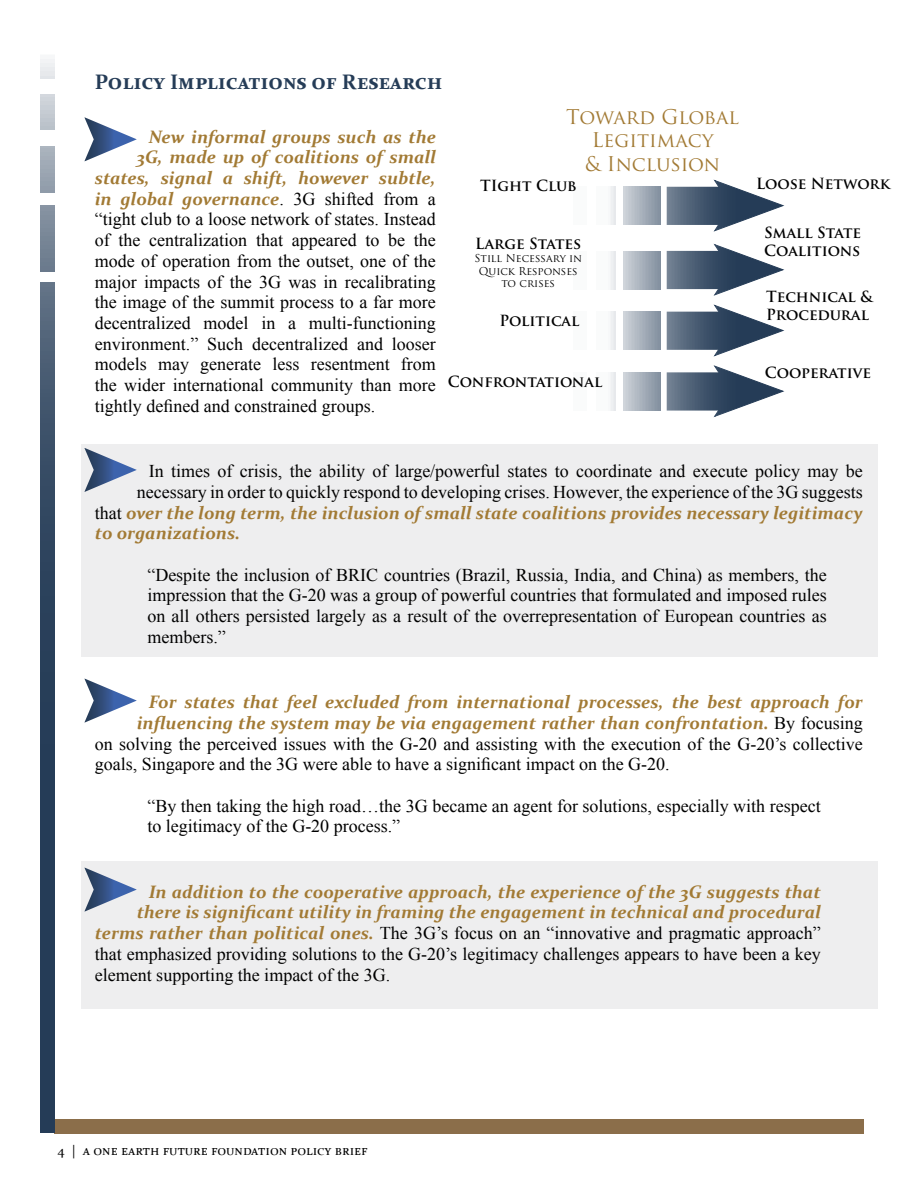
<style>
.page{position:relative;width:918px;height:1188px;background:#fff}
.page>*{position:absolute;margin:0;border:0;box-sizing:border-box;transform-origin:0 0}
.t1{font:700 21px "Constantia";color:#253c57}
.t2{font:19.8px/23.7px "Trajan Pro";color:#a27a34;text-align:center}
.t3{font:18px/20.7px "Times New Roman";color:#000;text-align:justify}
.t4{font:italic 700 18px/20.7px "Constantia";color:#a27a34;text-align:right}
.t5{font:700 15px/18px "Trajan Pro";color:#000}
.t6{font:13.5px "Constantia";color:#000}
.t7{font:10.65px/12.8px "Trajan Pro";color:#000;text-align:center}
.s1{font-family:"Times New Roman";font-weight:400;font-style:normal;color:#000}
.s2{font-family:"Constantia";font-weight:700;font-style:italic;color:#a27a34}
</style>
<div class="page">
<div style="left:54px;top:1119px;width:810px;height:14px;background:#8b6e4a"></div>
<svg style="left:40px;top:282px;width:15px;height:851px;background:#2f455f"></svg>
<svg style="left:40px;top:205px;width:15px;height:66px"></svg>
<svg style="left:40px;top:146px;width:15px;height:46px"></svg>
<svg style="left:40px;top:95px;width:15px;height:35px"></svg>
<div style="left:40px;top:54px;width:15px;height:25px;background:#eef0f2"></div>
<div style="left:81px;top:444px;width:797px;height:212px;background:#eeeeef"></div>
<div style="left:81px;top:861px;width:797px;height:148px;background:#eeeeef"></div>
<svg style="left:84px;top:868px;width:53px;height:43px"></svg>
<svg style="left:84px;top:448px;width:53px;height:44px"></svg>
<svg style="left:84px;top:679px;width:53px;height:43px"></svg>
<svg style="left:84px;top:117px;width:53px;height:44px"></svg>
<div style="left:623px;top:187px;width:38px;height:38px;background:linear-gradient(to right,#d0d4da,#83909f)"></div>
<div style="left:596px;top:187px;width:19px;height:38px;background:#fafbfb"></div>
<div style="left:573px;top:187px;width:14px;height:38px;background:#fafbfb"></div>
<svg style="left:667px;top:179px;width:117px;height:53px"></svg>
<div style="left:623px;top:251px;width:38px;height:38px;background:linear-gradient(to right,#d0d4da,#83909f)"></div>
<div style="left:596px;top:251px;width:19px;height:38px;background:#fafbfb"></div>
<div style="left:573px;top:251px;width:14px;height:38px;background:#fafbfb"></div>
<svg style="left:667px;top:243px;width:117px;height:53px"></svg>
<div style="left:623px;top:312px;width:38px;height:38px;background:linear-gradient(to right,#d0d4da,#83909f)"></div>
<div style="left:596px;top:312px;width:19px;height:38px;background:#fafbfb"></div>
<div style="left:573px;top:312px;width:14px;height:38px;background:#fafbfb"></div>
<svg style="left:667px;top:304px;width:117px;height:53px"></svg>
<div style="left:623px;top:372px;width:38px;height:39px;background:linear-gradient(to right,#d0d4da,#83909f)"></div>
<div style="left:596px;top:372px;width:19px;height:39px;background:#fafbfb"></div>
<div style="left:573px;top:372px;width:14px;height:39px;background:#fafbfb"></div>
<svg style="left:667px;top:365px;width:117px;height:53px"></svg>
<p class="t1" style="left:95px;top:68px;width:349px">Policy Implications of Research</p>
<p class="t4" style="left:95px;top:125px;width:343px">New informal groups such as the<br>3G, made up of coalitions of small states, signal a shift, however subtle, in global governance<span class="s1">. 3G shifted from a</span></p>
<p class="t3" style="left:95px;top:209px;width:343px">“tight club to a loose network of states. Instead of the centralization that appeared to be the mode of operation from the outset, one of the major impacts of the 3G was in recalibrating the image of the summit process to a far more decentralized model in a multi-functioning environment.” Such decentralized and looser models may generate less resentment from the wider international community than more tightly defined and constrained groups.</p>
<p class="t2" style="left:566px;top:104px;width:174px">Toward Global<br>Legitimacy<br>&amp; Inclusion</p>
<p class="t5" style="left:480px;top:177px;width:98px">TIght Club</p>
<p class="t5" style="left:756px;top:175px;width:135px">Loose Network</p>
<p class="t5" style="left:764px;top:224px;width:99px">Small State<br>Coalitions</p>
<p class="t5" style="left:475px;top:235px;width:107px">Large States</p>
<p class="t7" style="left:474px;top:252px;width:109px">Still Necessary in<br>Quick Responses to crises</p>
<p class="t5" style="left:766px;top:287px;width:108px">Technical &amp;<br>Procedural</p>
<p class="t5" style="left:499px;top:312px;width:81px">Political</p>
<p class="t5" style="left:765px;top:364px;width:108px">Cooperative</p>
<p class="t5" style="left:448px;top:373px;width:156px">Confrontational</p>
<p class="t3" style="left:137px;top:461px;width:728px;text-align:right">In times of crisis, the ability of large/powerful states to coordinate and execute policy may be necessary in order to quickly respond to developing crises. However, the experience of the 3G suggests</p>
<p class="t4" style="left:95px;top:501px;width:769px;text-align:left"><span class="s1">that</span> over the long term, the inclusion of small state coalitions provides necessary legitimacy to organizations.</p>
<p class="t3" style="left:147px;top:564px;width:681px">“Despite the inclusion of BRIC countries (Brazil, Russia, India, and China) as members, the impression that the G-20 was a group of powerful countries that formulated and imposed rules on all others persisted largely as a result of the overrepresentation of European countries as members.”</p>
<p class="t4" style="left:137px;top:691px;width:728px">For states that feel excluded from international processes, the best approach for influencing the system may be via engagement rather than confrontation. <span class="s1">By focusing</span></p>
<p class="t3" style="left:95px;top:733px;width:770px">on solving the perceived issues with the G-20 and assisting with the execution of the G-20’s collective goals, Singapore and the 3G were able to have a significant impact on the G-20.</p>
<p class="t3" style="left:147px;top:795px;width:675px">“By then taking the high road…the 3G became an agent for solutions, especially with respect to legitimacy of the G-20 process.”</p>
<p class="t4" style="left:137px;top:880px;width:686px">In addition to the cooperative approach, the experience of the 3G suggests that there is significant utility in framing the engagement in technical and procedural</p>
<p class="t3" style="left:95px;top:923px;width:727px"><span class="s2">terms rather than political ones.</span> The 3G’s focus on an “innovative and pragmatic approach” that emphasized providing solutions to the G-20’s legitimacy challenges appears to have been a key element supporting the impact of the 3G.</p>
<p class="t6" style="left:57px;top:1141px;width:312px">4 | a one earth future foundation policy brief</p>
</div>
